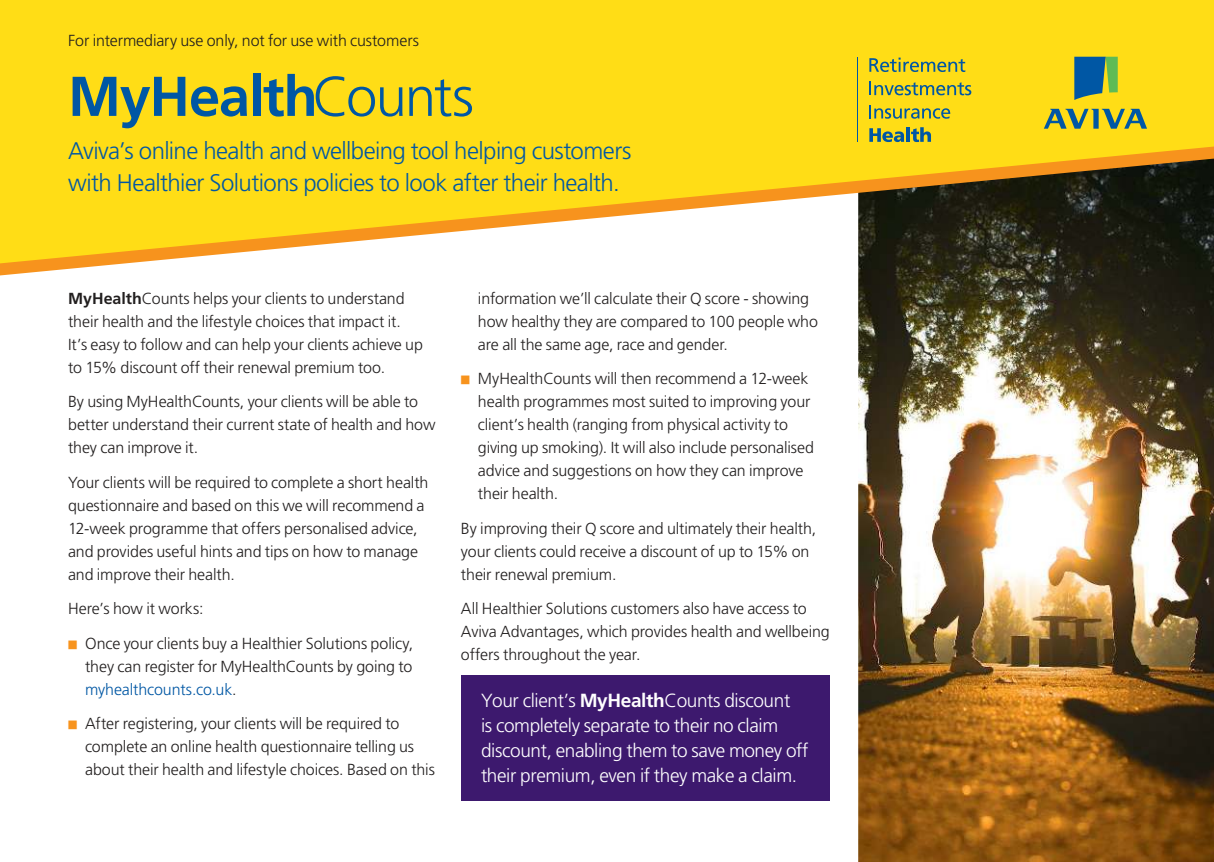
<style>
.page{position:relative;width:1214px;height:862px;background:#fff}
.page>*{position:absolute;margin:0;border:0;box-sizing:border-box;transform-origin:0 0}
.t1{font:700 56px "Frutiger LT Std";letter-spacing:-.025em;color:#0057a4}
.t2{font:300 24px/32px "Frutiger LT Std";letter-spacing:-.025em;color:#0057a4}
.t3{font:300 19px/25px "Frutiger LT Std";letter-spacing:-.02em;color:#fff}
.t4{font:300 16px/23px "Frutiger LT Std";letter-spacing:-.005em;color:#221f1f}
.s1{font-weight:300}
.s2{font-weight:700}
.s3{color:#f7931d}
.s4{color:#0057a4}
</style>
<div class="page">
<div style="left:0;top:0;width:1213px;height:139px;background:#ffdd16"></div>
<svg style="left:1043px;top:109px;width:103px;height:20px;background:#91a352"></svg>
<svg style="left:1074px;top:57px;width:43px;height:43px;background:#438379"></svg>
<img style="left:858px;top:283px;width:355px;height:579px">
<div style="left:461px;top:674px;width:368px;height:126px;background:#3d196e"></div>
<svg style="left:0;top:139px;width:1213px;height:144px"></svg>
<svg style="left:869px;top:58px;width:96px;height:14px"></svg>
<svg style="left:869px;top:82px;width:102px;height:13px"></svg>
<svg style="left:869px;top:105px;width:81px;height:14px"></svg>
<svg style="left:869px;top:128px;width:35px;height:14px"></svg>
<hr style="left:906px;top:127px;width:3px;height:15px;background:#0057a4">
<svg style="left:910px;top:127px;width:20px;height:15px"></svg>
<hr style="left:857px;top:57px;width:1px;height:85px;background:#0057a4">
<p class="t4" style="left:68px;top:30px;width:352px">For intermediary use only, not for use with customers</p>
<h1 class="t1" style="left:68px;top:73px;width:407px">MyHealth<span class="s1">Counts</span></h1>
<h2 class="t2" style="left:68px;top:137px;width:565px">Aviva’s online health and wellbeing tool helping customers with Healthier Solutions policies to look after their health.</h2>
<p class="t4" style="left:68px;top:288px;width:356px"><span class="s2">MyHealth</span>Counts helps your clients to understand their health and the lifestyle choices that impact it.<br>It’s easy to follow and can help your clients achieve up to 15% discount off their renewal premium too.</p>
<p class="t4" style="left:68px;top:391px;width:369px">By using MyHealthCounts, your clients will be able to better understand their current state of health and how they can improve it.</p>
<p class="t4" style="left:68px;top:472px;width:362px">Your clients will be required to complete a short health questionnaire and based on this we will recommend a 12-week programme that offers personalised advice, and provides useful hints and tips on how to manage and improve their health.</p>
<p class="t4" style="left:68px;top:598px;width:137px">Here’s how it works:</p>
<p class="t4" style="left:85px;top:632px;width:329px;text-align:justify;text-indent:-17px"><span class="s3">■</span> Once your clients buy a Healthier Solutions policy, they can register for MyHealthCounts by going to <span class="s4">myhealthcounts.co.uk</span>.</p>
<p class="t4" style="left:85px;top:713px;width:351px;text-indent:-17px"><span class="s3">■</span> After registering, your clients will be required to complete an online health questionnaire telling us about their health and lifestyle choices. Based on this</p>
<p class="t4" style="left:478px;top:288px;width:341px">information we’ll calculate their Q score - showing how healthy they are compared to 100 people who are all the same age, race and gender.</p>
<p class="t4" style="left:478px;top:368px;width:337px;text-indent:-17px"><span class="s3">■</span> MyHealthCounts will then recommend a 12-week health programmes most suited to improving your client’s health (ranging from physical activity to giving up smoking). It will also include personalised advice and suggestions on how they can improve their health.</p>
<p class="t4" style="left:461px;top:518px;width:356px">By improving their Q score and ultimately their health, your clients could receive a discount of up to 15% on their renewal premium.</p>
<p class="t4" style="left:461px;top:598px;width:370px">All Healthier Solutions customers also have access to<br>Aviva Advantages, which provides health and wellbeing offers throughout the year.</p>
<p class="t3" style="left:481px;top:689px;width:329px">Your client’s <span class="s2">MyHealth</span>Counts discount<br>is completely separate to their no claim discount, enabling them to save money off their premium, even if they make a claim.</p>
</div>
